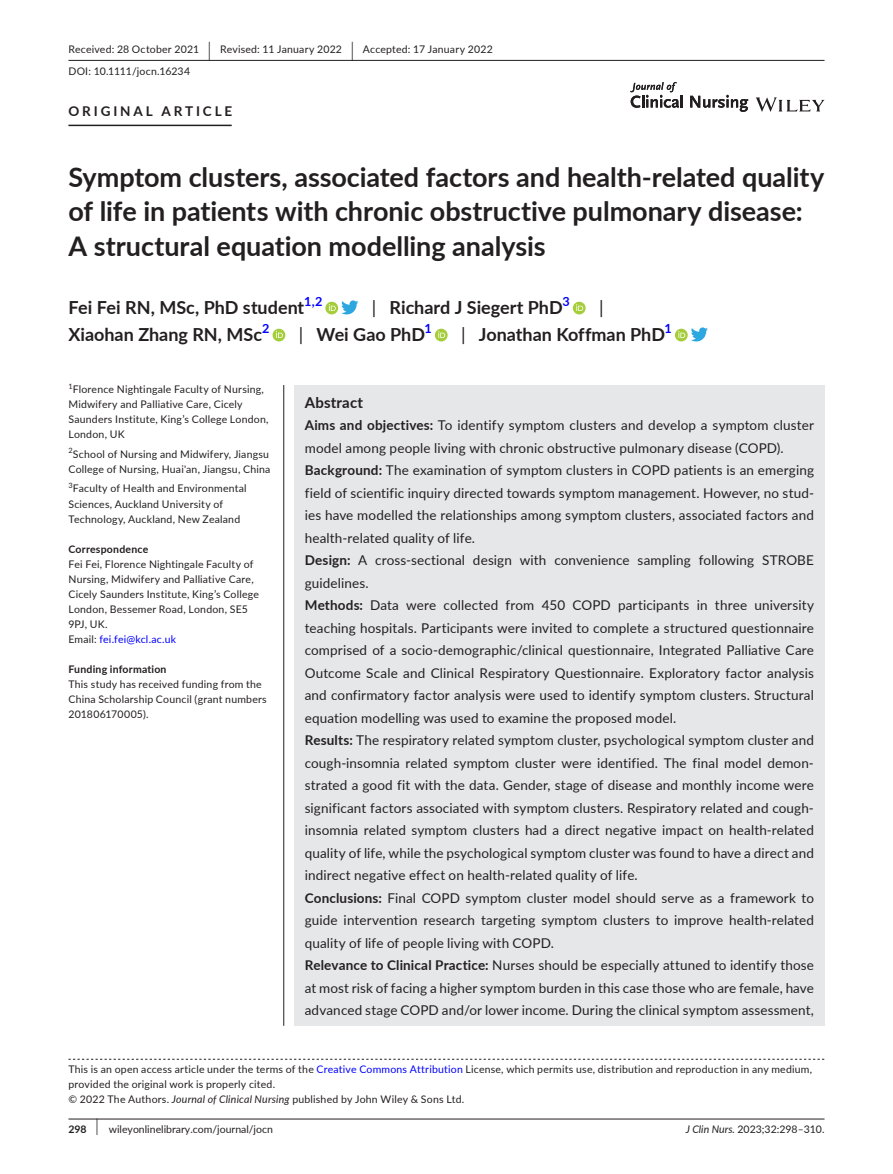
<style>
.page{position:relative;width:893px;height:1174px;background:#fff}
.page>*{position:absolute;margin:0;border:0;box-sizing:border-box;transform-origin:0 0}
.t1{font:700 27px/34.5px "Lato";color:#231f20}
.t2{font:700 18px "Lato";color:#231f20}
.t3{font:18px "Lato";color:#231f20}
.t4{font:700 15px "Lato";letter-spacing:.015em;color:#231f20}
.t5{font:13.5px/22.5px "Lato";letter-spacing:.01em;color:#231f20}
.t6{font:700 13.5px "Lato";letter-spacing:.215em;color:#231f20}
.t7{font:700 12.6px "Lato";color:#00f}
.t8{font:10.5px/15px "Lato";letter-spacing:.02em;color:#231f20}
.t9{font:10.5px "Lato";color:#231f20}
.t10{font:700 10.5px "Lato";letter-spacing:.02em;color:#231f20}
.t11{font:7.35px "Lato";color:#231f20}
.s1{font-size:19.65px}
.s2{font-weight:400}
.s3{color:#00f}
.s4{font-weight:700}
.s5{font-style:italic}
.s6{font-size:17.4px}
</style>
<div class="page">
<hr style="left:68px;top:1118px;width:756px;height:1px;background:#231f20">
<svg style="left:756px;top:97px;width:68px;height:15px"></svg>
<svg style="left:630px;top:82px;width:53px;height:26px"></svg>
<svg style="left:690px;top:95px;width:58px;height:17px"></svg>
<hr style="left:68px;top:60px;width:756px;height:1px;background:#231f20">
<hr style="left:68px;top:125px;width:164px;height:1px;background:#231f20">
<svg style="left:325px;top:302px;width:13px;height:12px"></svg>
<svg style="left:329px;top:300px;width:29px;height:14px"></svg>
<div style="left:573px;top:302px;width:13px;height:12px;background:#a5cd39;border-radius:50%"></div>
<svg style="left:576px;top:304px;width:7px;height:7px"></svg>
<div style="left:273px;top:329px;width:12px;height:12px;background:#a5cd39;border-radius:50%"></div>
<svg style="left:276px;top:331px;width:7px;height:7px"></svg>
<div style="left:435px;top:329px;width:13px;height:12px;background:#a5cd39;border-radius:50%"></div>
<svg style="left:438px;top:331px;width:7px;height:7px"></svg>
<div style="left:675px;top:329px;width:13px;height:12px;background:#a5cd39;border-radius:50%"></div>
<svg style="left:678px;top:331px;width:7px;height:7px"></svg>
<svg style="left:691px;top:327px;width:17px;height:14px"></svg>
<svg style="left:68px;top:1058px;width:756px;height:1px"></svg>
<div style="left:294px;top:385px;width:530px;height:640px;background:#e6e7e9"></div>
<hr style="left:283px;top:385px;width:1px;height:640px;background:#231f20">
<p class="t8" style="left:68px;top:38px;width:426px;line-height:21.8px">Received: 28 October 2021 <span class="s1">|</span> Revised: 11 January 2022 <span class="s1">|</span> Accepted: 17 January 2022<br>DOI: 10.1111/jocn.16234</p>
<p class="t6" style="left:68px;top:101px;width:165px">ORIGINAL ARTICLE</p>
<h1 class="t1" style="left:68px;top:159px;width:757px">Symptom clusters, associated factors and health-related quality of life in patients with chronic obstructive pulmonary disease:<br>A structural equation modelling analysis</h1>
<h2 class="t2" style="left:68px;top:295px;width:237px">Fei Fei RN, MSc, PhD student</h2>
<p class="t7" style="left:304px;top:292px;width:20px">1,2</p>
<h2 class="t2" style="left:372px;top:295px;width:192px"><span class="s2">|</span> Richard J Siegert PhD</h2>
<p class="t7" style="left:562px;top:292px;width:9px">3</p>
<h2 class="t3" style="left:599px;top:295px;width:6px">|</h2>
<h2 class="t2" style="left:68px;top:322px;width:195px">Xiaohan Zhang RN, MSc</h2>
<p class="t7" style="left:262px;top:319px;width:9px">2</p>
<h2 class="t2" style="left:299px;top:322px;width:128px"><span class="s2">|</span> Wei Gao PhD</h2>
<p class="t7" style="left:425px;top:319px;width:9px">1</p>
<h2 class="t2" style="left:461px;top:322px;width:206px"><span class="s2">|</span> Jonathan Koffman PhD</h2>
<p class="t7" style="left:665px;top:319px;width:9px">1</p>
<p class="t11" style="left:68px;top:381px;width:6px">1</p>
<p class="t8" style="left:68px;top:382px;width:202px;text-indent:4px">Florence Nightingale Faculty of Nursing, Midwifery and Palliative Care, Cicely Saunders Institute, King’s College London, London, UK</p>
<p class="t8" style="left:68px;top:446px;width:203px"><sup>2</sup>School of Nursing and Midwifery, Jiangsu<br>College of Nursing, Huai'an, Jiangsu, China</p>
<p class="t8" style="left:68px;top:481px;width:180px"><sup>3</sup>Faculty of Health and Environmental<br>Sciences, Auckland University of<br>Technology, Auckland, New Zealand</p>
<p class="t10" style="left:68px;top:541px;width:81px">Correspondence</p>
<p class="t8" style="left:68px;top:556px;width:192px">Fei Fei, Florence Nightingale Faculty of<br>Nursing, Midwifery and Palliative Care,<br>Cicely Saunders Institute, King’s College<br>London, Bessemer Road, London, SE5<br>9PJ, UK.<br>Email: <span class="s3">fei.fei@kcl.ac.uk</span></p>
<p class="t10" style="left:68px;top:661px;width:100px">Funding information</p>
<p class="t8" style="left:68px;top:676px;width:200px">This study has received funding from the<br>China Scholarship Council (grant numbers<br>201806170005).</p>
<p class="t4" style="left:305px;top:391px;width:60px">Abstract</p>
<p class="t5" style="left:305px;top:413px;width:511px"><span class="s4">Aims and objectives:</span> To identify symptom clusters and develop a symptom cluster model among people living with chronic obstructive pulmonary disease (COPD).<br><span class="s4">Background:</span> The examination of symptom clusters in COPD patients is an emerging field of scientific inquiry directed towards symptom management. However, no stud&shy;ies have modelled the relationships among symptom clusters, associated factors and health-related quality of life.<br><span class="s4">Design:</span> A cross-sectional design with convenience sampling following STROBE guidelines.<br><span class="s4">Methods:</span> Data were collected from 450 COPD participants in three university teaching hospitals. Participants were invited to complete a structured questionnaire comprised of a socio-demographic/clinical questionnaire, Integrated Palliative Care Outcome Scale and Clinical Respiratory Questionnaire. Exploratory factor analysis and confirmatory factor analysis were used to identify symptom clusters. Structural equation modelling was used to examine the proposed model.<br><span class="s4">Results:</span> The respiratory related symptom cluster, psychological symptom cluster and cough-insomnia related symptom cluster were identified. The final model demon&shy;strated a good fit with the data. Gender, stage of disease and monthly income were significant factors associated with symptom clusters. Respiratory related and cough&shy;insomnia related symptom clusters had a direct negative impact on health-related quality of life, while the psychological symptom cluster was found to have a direct and indirect negative effect on health-related quality of life.<br><span class="s4">Conclusions:</span> Final COPD symptom cluster model should serve as a framework to guide intervention research targeting symptom clusters to improve health-related quality of life of people living with COPD.<br><span class="s4">Relevance to Clinical Practice:</span> Nurses should be especially attuned to identify those at most risk of facing a higher symptom burden in this case those who are female, have advanced stage COPD and/or lower income. During the clinical symptom assessment,</p>
<p class="t8" style="left:68px;top:1061px;width:745px">This is an open access article under the terms of the <span class="s3">Creative Commons Attribution</span> License, which permits use, distribution and reproduction in any medium, provided the original work is properly cited.<br>© 2022 The Authors. <span class="s5">Journal of Clinical Nursing</span> published by John Wiley &amp; Sons Ltd.</p>
<p class="t9" style="left:68px;top:1121px;width:206px"><span class="s4">298</span> <span class="s6">|</span> wileyonlinelibrary.com/journal/jocn</p>
<p class="t9" style="left:686px;top:1121px;width:140px"><span class="s5">J Clin Nurs.</span> 2023;32:298–310.</p>
</div>
